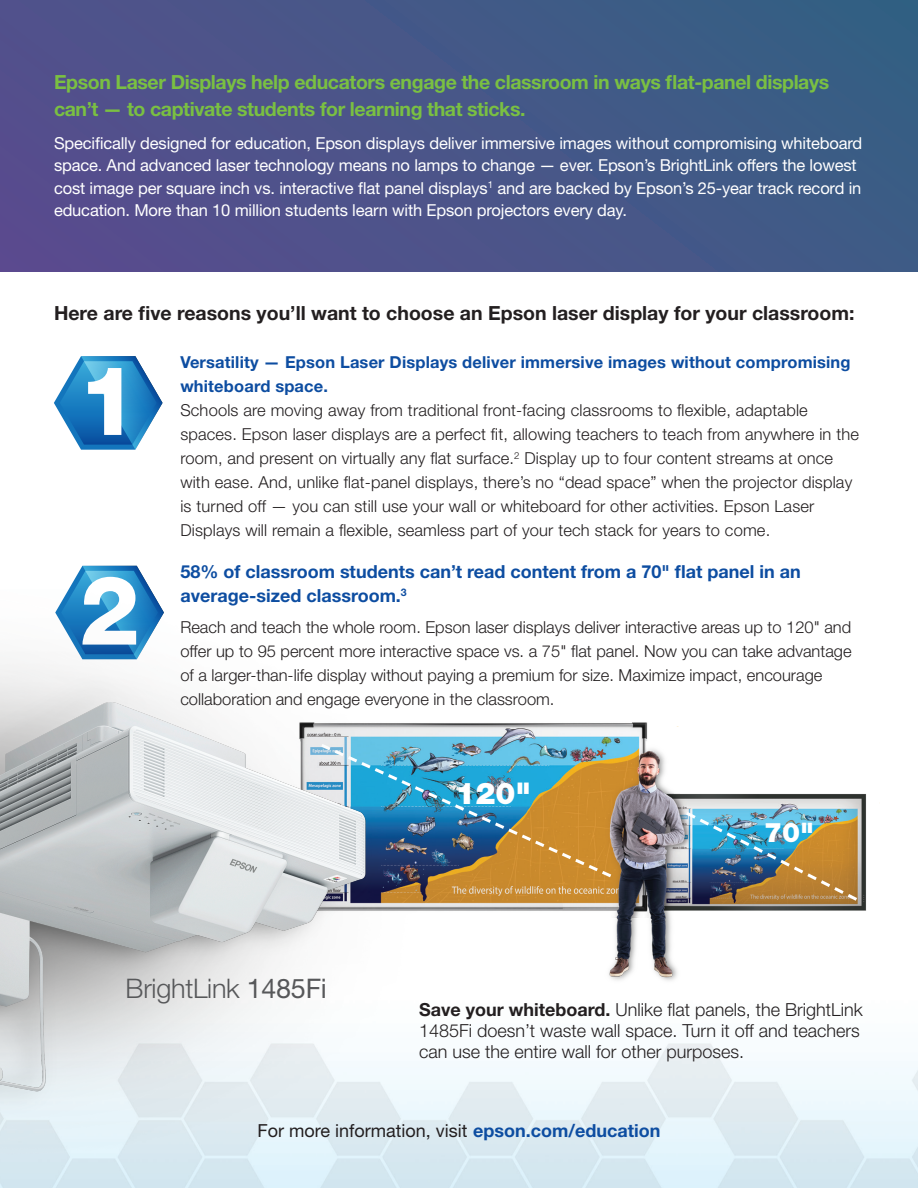
<style>
.page{position:relative;width:918px;height:1188px;background:#fff}
.page>*{position:absolute;margin:0;border:0;box-sizing:border-box;transform-origin:0 0}
.t1{font:800 96px "Helvetica Neue LT Std";color:#fff}
.t2{font:900 30px "Helvetica Neue LT Std";color:#fff}
.t3{font:300 27px "Helvetica Neue LT Std";letter-spacing:-.01em;color:#57585a}
.t4{font:900 27px "Helvetica Neue LT Std";color:#fff}
.t5{font:700 19.5px/27px "Helvetica Neue LT Std";letter-spacing:-.02em;color:#7ac042}
.t6{font:700 19.5px "Helvetica Neue LT Std";color:#231f20}
.t7{font:300 18px/21px "Helvetica Neue LT Std";color:#231f20}
.t8{font:700 18px/24px "Helvetica Neue LT Std";color:#0d4da1}
.t9{font:18px "Helvetica Neue LT Std";color:#231f20}
.t10{font:300 16.5px/24px "Helvetica Neue LT Std";letter-spacing:.01em;color:#231f20}
.t11{font:16.5px/22.5px "Helvetica Neue LT Std";letter-spacing:-.01em;color:#fff}
.t12{font:700 16.5px/24px "Helvetica Neue LT Std";letter-spacing:.01em;color:#0d4da1}
.s1{font-weight:400}
.s2{font-weight:700}
.s3{font-weight:700;color:#0d4da1}
</style>
<div class="page">
<div style="left:0;top:0;width:918px;height:271px;background:linear-gradient(to right,#574e8d,#385e84)"></div>
<img style="left:592px;top:1043px;width:326px;height:145px">
<svg style="left:54px;top:356px;width:109px;height:94px"></svg>
<svg style="left:72px;top:566px;width:75px;height:17px"></svg>
<img style="left:592px;top:722px;width:274px;height:259px">
<svg style="left:592px;top:741px;width:23px;height:139px;background:#be944b"></svg>
<img style="left:683px;top:809px;width:177px;height:94px">
<img style="left:0;top:583px;width:592px;height:605px">
<p class="t5" style="left:54px;top:68px;width:777px">Epson Laser Displays help educators engage the classroom in ways flat-panel displays can’t — to captivate students for learning that sticks.</p>
<p class="t11" style="left:54px;top:132px;width:810px">Specifically designed for education, Epson displays deliver immersive images without compromising whiteboard space. And advanced laser technology means no lamps to change — ever. Epson’s BrightLink offers the lowest cost image per square inch vs. interactive flat panel displays<sup>1</sup> and are backed by Epson’s 25-year track record in education. More than 10 million students learn with Epson projectors every day.</p>
<p class="t6" style="left:54px;top:301px;width:802px">Here are five reasons you’ll want to choose an Epson laser display for your classroom:</p>
<p class="t1" style="left:78px;top:344px;width:62px">1</p>
<p class="t1" style="left:79px;top:553px;width:62px">2</p>
<p class="t12" style="left:180px;top:350px;width:672px">Versatility — Epson Laser Displays deliver immersive images without compromising whiteboard space.</p>
<p class="t10" style="left:180px;top:398px;width:680px">Schools are moving away from traditional front-facing classrooms to flexible, adaptable spaces. Epson laser displays are a perfect fit, allowing teachers to teach from anywhere in the room, and present on virtually any flat surface.<sup>2</sup> Display up to four content streams at once with ease. And, unlike flat-panel displays, there’s no “dead space” when the projector display is turned off — you can still use your wall or whiteboard for other activities. Epson Laser Displays will remain a flexible, seamless part of your tech stack for years to come.</p>
<p class="t8" style="left:180px;top:559px;width:622px">58% of classroom students can’t read content from a 70" flat panel in an average-sized classroom.<sup>3</sup></p>
<p class="t10" style="left:180px;top:615px;width:673px">Reach and teach the whole room. Epson laser displays deliver interactive areas up to 120" and offer up to 95 percent more interactive space vs. a 75" flat panel. Now you can take advantage of a larger-than-life display without paying a premium for size. Maximize impact, encourage collaboration and engage everyone in the classroom.</p>
<p class="t2" style="left:456px;top:775px;width:77px">120"</p>
<p class="t4" style="left:764px;top:816px;width:52px">70"</p>
<p class="t3" style="left:126px;top:972px;width:203px">BrightLink <span class="s1">1485Fi</span></p>
<p class="t7" style="left:419px;top:999px;width:445px"><span class="s2">Save your whiteboard.</span> Unlike flat panels, the BrightLink<br>1485Fi doesn’t waste wall space. Turn it off and teachers can use the entire wall for other purposes.</p>
<p class="t9" style="left:257px;top:1120px;width:405px">For more information, visit <span class="s3">epson.com/education</span></p>
</div>
